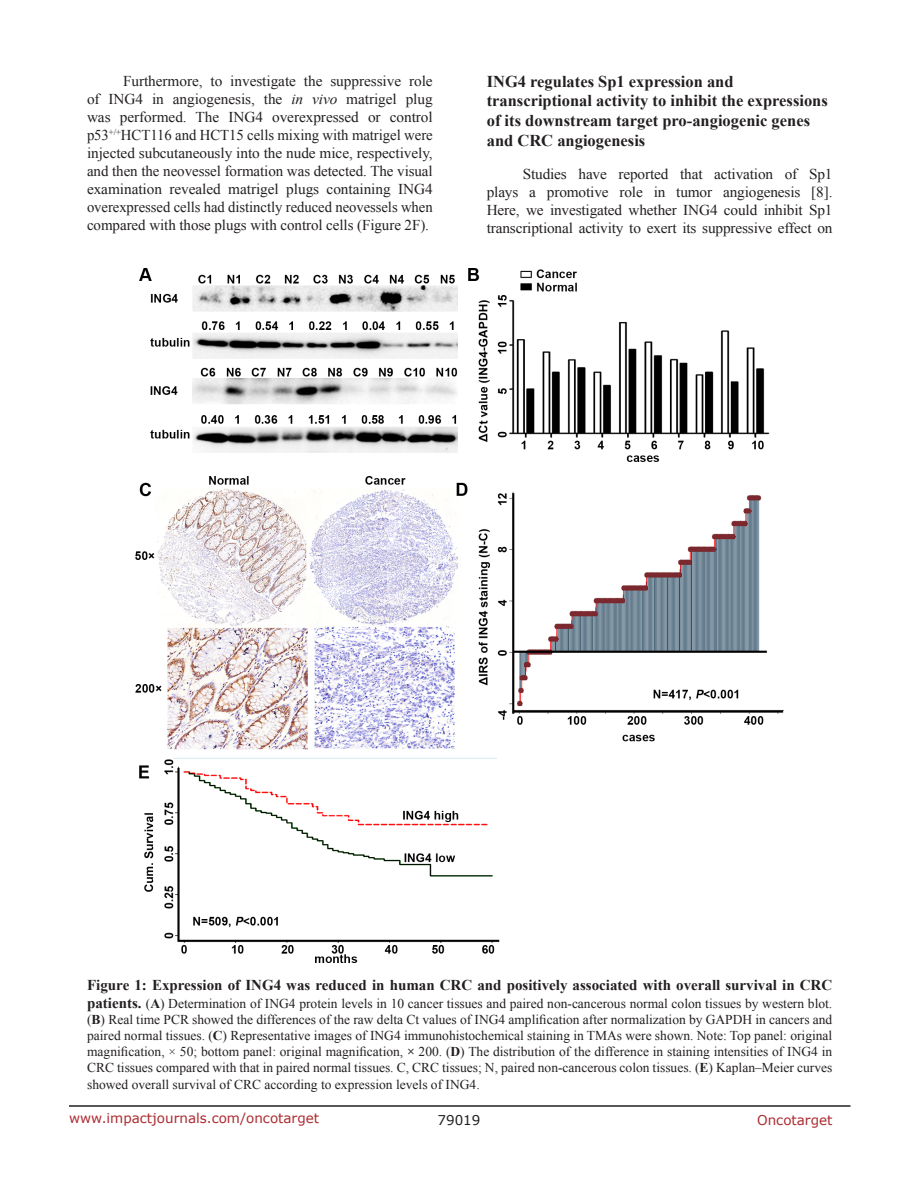
<style>
.page{position:relative;width:918px;height:1188px;background:#fff}
.page>*{position:absolute;margin:0;border:0;box-sizing:border-box;transform-origin:0 0}
.SubHeading_middle{font:700 16.5px/19.8px "Times New Roman";color:#231f20}
.BodyText{font:15px/18px "Times New Roman";letter-spacing:-.005em;color:#231f20;text-align:justify}
.FigureText{font:700 15px "Times New Roman";color:#231f20}
.FigureText-2{font:13.5px/16.2px "Times New Roman";color:#231f20;text-align:justify}
.t1{font:13.5px "Verdana";color:#ac2b31}
.t2{font:13.5px "Verdana";color:#231f20}
.s1{font-style:italic}
.s2{font-weight:700;font-size:15px}
.s3{font-weight:700}
</style>
<div class="page">
<hr style="left:69px;top:1105px;width:781px;height:2px;background:#231f20">
<img style="left:136px;top:269px;width:648px;height:694px">
<p class="BodyText" style="left:87px;top:72px;width:347px;text-indent:36px">Furthermore, to investigate the suppressive role of ING4 in angiogenesis, the <span class="s1">in vivo</span> matrigel plug was performed. The ING4 overexpressed or control p53<sup>+/+</sup>HCT116 and HCT15 cells mixing with matrigel were injected subcutaneously into the nude mice, respectively, and then the neovessel formation was detected. The visual examination revealed matrigel plugs containing ING4 overexpressed cells had distinctly reduced neovessels when compared with those plugs with control cells (Figure 2F).</p>
<p class="SubHeading_middle" style="left:487px;top:71px;width:343px">ING4 regulates Sp1 expression and transcriptional activity to inhibit the expressions of its downstream target pro-angiogenic genes and CRC angiogenesis</p>
<p class="BodyText" style="left:487px;top:165px;width:347px;text-indent:36px">Studies have reported that activation of Sp1 plays a promotive role in tumor angiogenesis [8].<br>Here, we investigated whether ING4 could inhibit Sp1 transcriptional activity to exert its suppressive effect on</p>
<p class="FigureText" style="left:87px;top:974px;width:747px">Figure 1: Expression of ING4 was reduced in human CRC and positively associated with overall survival in CRC</p>
<p class="FigureText-2" style="left:87px;top:995px;width:747px"><span class="s2">patients.</span> (<span class="s3">A</span>) Determination of ING4 protein levels in 10 cancer tissues and paired non-cancerous normal colon tissues by western blot. (<span class="s3">B</span>) Real time PCR showed the differences of the raw delta Ct values of ING4 amplification after normalization by GAPDH in cancers and paired normal tissues. (<span class="s3">C</span>) Representative images of ING4 immunohistochemical staining in TMAs were shown. Note: Top panel: original magnification, × 50; bottom panel: original magnification, <span class="s3">×</span> 200. (<span class="s3">D</span>) The distribution of the difference in staining intensities of ING4 in CRC tissues compared with that in paired normal tissues. C, CRC tissues; N, paired non-cancerous colon tissues. (<span class="s3">E</span>) Kaplan–Meier curves showed overall survival of CRC according to expression levels of ING4.</p>
<p class="t1" style="left:69px;top:1109px;width:252px">www.impactjournals.com/oncotarget</p>
<p class="t2" style="left:438px;top:1111px;width:44px">79019</p>
<p class="t1" style="left:757px;top:1111px;width:77px">Oncotarget</p>
</div>
